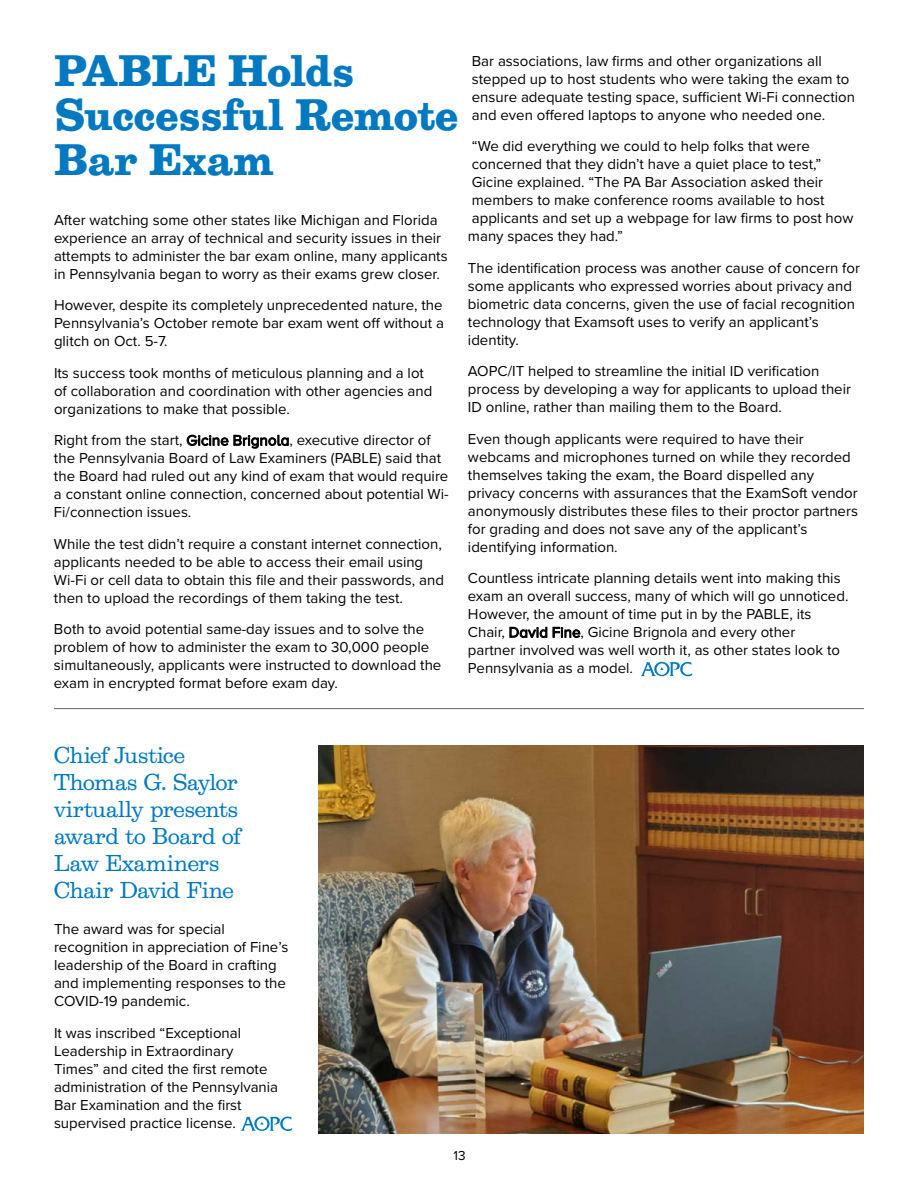
<style>
.page{position:relative;width:918px;height:1188px;background:#fff}
.page>*{position:absolute;margin:0;border:0;box-sizing:border-box;transform-origin:0 0}
.t1{font:700 46.05px/44.5px "Egizio URWTOT";letter-spacing:-.015em;color:#0079c1}
.t2{font:24px/27px "Egizio URWTOT";letter-spacing:-.01em;color:#0079c1}
.t3{font:15px/18px "Proxima Nova";color:#000}
.t4{font:13.5px "Proxima Nova";color:#000}
.s1{font-family:"Proxima Nova A"}
</style>
<div class="page">
<hr style="left:54px;top:708px;width:810px;height:1px;background:#636466">
<svg style="left:641px;top:662px;width:52px;height:14px"></svg>
<svg style="left:241px;top:1116px;width:52px;height:15px"></svg>
<img style="left:319px;top:745px;width:545px;height:389px">
<h1 class="t1" style="left:54px;top:49px;width:406px">PABLE Holds<br>Successful Remote<br>Bar Exam</h1>
<p class="t3" style="left:54px;top:210px;width:395px">After watching some other states like Michigan and Florida experience an array of technical and security issues in their attempts to administer the bar exam online, many applicants in Pennsylvania began to worry as their exams grew closer.</p>
<p class="t3" style="left:54px;top:296px;width:391px;text-align:justify">However, despite its completely unprecedented nature, the Pennsylvania’s October remote bar exam went off without a glitch on Oct. 5-7.</p>
<p class="t3" style="left:54px;top:363px;width:380px">Its success took months of meticulous planning and a lot of collaboration and coordination with other agencies and organizations to make that possible.</p>
<p class="t3" style="left:54px;top:431px;width:396px">Right from the start, <span class="s1">Gicine Brignola</span>, executive director of the Pennsylvania Board of Law Examiners (PABLE) said that the Board had ruled out any kind of exam that would require a constant online connection, concerned about potential Wi-Fi/connection issues.</p>
<p class="t3" style="left:54px;top:534px;width:392px">While the test didn’t require a constant internet connection, applicants needed to be able to access their email using Wi-Fi or cell data to obtain this file and their passwords, and then to upload the recordings of them taking the test.</p>
<p class="t3" style="left:54px;top:620px;width:389px">Both to avoid potential same-day issues and to solve the problem of how to administer the exam to 30,000 people simultaneously, applicants were instructed to download the exam in encrypted format before exam day.</p>
<p class="t3" style="left:472px;top:51px;width:385px">Bar associations, law firms and other organizations all stepped up to host students who were taking the exam to ensure adequate testing space, sufficient Wi-Fi connection and even offered laptops to anyone who needed one.</p>
<p class="t3" style="left:468px;top:137px;width:387px">“We did everything we could to help folks that were concerned that they didn’t have a quiet place to test,” Gicine explained. “The PA Bar Association asked their members to make conference rooms available to host applicants and set up a webpage for law firms to post how many spaces they had.”</p>
<p class="t3" style="left:468px;top:258px;width:393px">The identification process was another cause of concern for some applicants who expressed worries about privacy and biometric data concerns, given the use of facial recognition technology that Examsoft uses to verify an applicant’s identity.</p>
<p class="t3" style="left:468px;top:362px;width:385px">AOPC/IT helped to streamline the initial ID verification process by developing a way for applicants to upload their<br>ID online, rather than mailing them to the Board.</p>
<p class="t3" style="left:468px;top:429px;width:391px">Even though applicants were required to have their webcams and microphones turned on while they recorded themselves taking the exam, the Board dispelled any privacy concerns with assurances that the ExamSoft vendor anonymously distributes these files to their proctor partners for grading and does not save any of the applicant’s identifying information.</p>
<p class="t3" style="left:468px;top:569px;width:382px">Countless intricate planning details went into making this exam an overall success, many of which will go unnoticed.<br>However, the amount of time put in by the PABLE, its Chair, <span class="s1">David Fine</span>, Gicine Brignola and every other<br>partner involved was well worth it, as other states look to Pennsylvania as a model.</p>
<h2 class="t2" style="left:54px;top:742px;width:188px">Chief Justice<br>Thomas G. Saylor virtually presents award to Board of<br>Law Examiners<br>Chair David Fine</h2>
<p class="t3" style="left:54px;top:920px;width:236px">The award was for special recognition in appreciation of Fine’s leadership of the Board in crafting and implementing responses to the<br>COVID-19 pandemic.</p>
<p class="t3" style="left:54px;top:1023px;width:226px">It was inscribed “Exceptional<br>Leadership in Extraordinary<br>Times” and cited the first remote administration of the Pennsylvania<br>Bar Examination and the first supervised practice license.</p>
<p class="t4" style="left:453px;top:1145px;width:14px">13</p>
</div>
